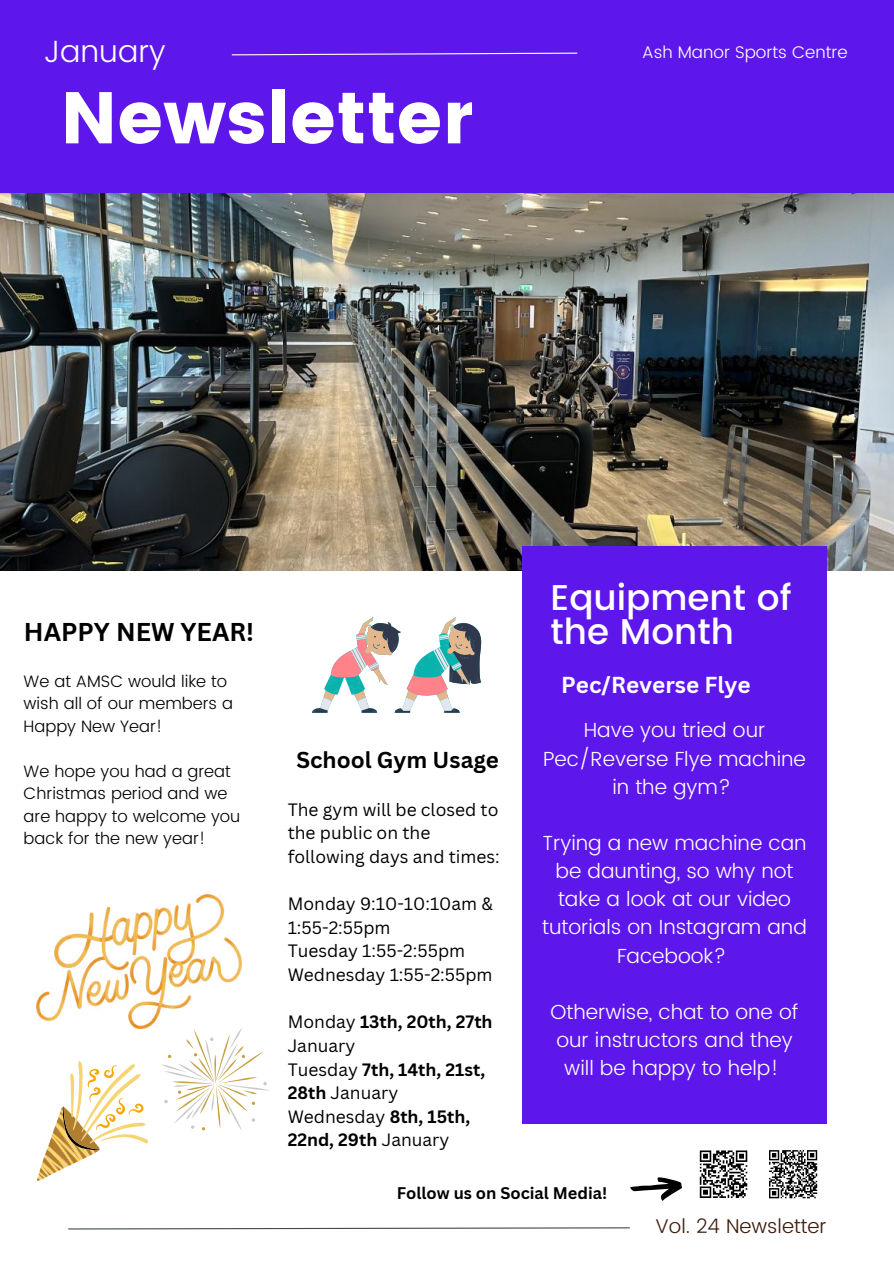
<style>
.page{position:relative;width:894px;height:1264px;background:#fff}
.page>*{position:absolute;margin:0;border:0;box-sizing:border-box;transform-origin:0 0}
.t1{font:72.75px "Poppins";color:#fff}
.t2{font:500 35.7px/33.8px "Poppins";color:#fff}
.t3{font:300 30.75px "Poppins";color:#fff}
.t4{font:700 25.05px "Canva Sans";color:#000}
.t5{font:700 22.5px "Canva Sans";color:#fff}
.t6{font:700 22.35px "Canva Sans";color:#000}
.t7{font:300 20.4px/28.2px "Poppins";color:#fff;text-align:center}
.t8{font:300 19.95px "Poppins";color:#3c1a0c}
.t9{font:17.4px/23.7px "Canva Sans";color:#000}
.t10{font:700 17.4px/23.7px "Canva Sans";color:#000}
.t11{font:300 16.95px "Poppins";color:#fff}
.t12{font:300 16.5px/22.5px "Poppins";color:#000}
.t13{font:700 16.35px "Canva Sans";color:#000}
.s1{font-weight:400}
</style>
<div class="page">
<img style="left:0;top:193px;width:893px;height:378px">
<div style="left:0;top:0;width:893px;height:193px;background:#5e17eb"></div>
<div style="left:522px;top:546px;width:304px;height:577px;background:#5e17eb"></div>
<svg style="left:231px;top:52px;width:347px;height:4px"></svg>
<svg style="left:68px;top:1227px;width:562px;height:2px"></svg>
<div style="left:765px;top:1147px;width:54px;height:54px;background:linear-gradient(to right,#fff,#fff)"></div>
<svg style="left:767px;top:1149px;width:51px;height:49px"></svg>
<svg style="left:699px;top:1150px;width:49px;height:48px"></svg>
<svg style="left:630px;top:1177px;width:52px;height:23px"></svg>
<svg style="left:312px;top:617px;width:169px;height:95px"></svg>
<svg style="left:37px;top:1061px;width:112px;height:119px"></svg>
<img style="left:37px;top:894px;width:205px;height:134px">
<svg style="left:162px;top:1028px;width:107px;height:102px"></svg>
<h3 class="t3" style="left:44px;top:33px;width:123px">January</h3>
<h1 class="t1" style="left:61px;top:76px;width:414px">Newsletter</h1>
<p class="t11" style="left:642px;top:42px;width:207px">Ash Manor Sports Centre</p>
<p class="t4" style="left:24px;top:614px;width:231px">HAPPY NEW YEAR!</p>
<p class="t12" style="left:24px;top:669px;width:211px">We at AMSC would like to wish all of our members a<br>Happy New Year!</p>
<p class="t12" style="left:24px;top:759px;width:218px">We hope you had a great<br>Christmas period and we are happy to welcome you back for the new year!</p>
<p class="t6" style="left:296px;top:744px;width:204px">School Gym Usage</p>
<p class="t9" style="left:287px;top:797px;width:214px">The gym will be closed to the public on the following days and times:</p>
<p class="t9" style="left:287px;top:891px;width:207px">Monday 9:10-10:10am &amp;<br>1:55-2:55pm<br>Tuesday 1:55-2:55pm<br>Wednesday 1:55-2:55pm</p>
<p class="t10" style="left:287px;top:1009px;width:206px"><span class="s1">Monday</span> 13th, 20th, 27th<br><span class="s1">January<br>Tuesday</span> 7th, 14th, 21st,<br>28th <span class="s1">January<br>Wednesday</span> 8th, 15th,<br>22nd, 29th <span class="s1">January</span></p>
<h2 class="t2" style="left:550px;top:581px;width:242px">Equipment of the Month</h2>
<p class="t5" style="left:561px;top:669px;width:191px">Pec/Reverse Flye</p>
<p class="t7" style="left:543px;top:716px;width:264px">Have you tried our<br>Pec/Reverse Flye machine in the gym?</p>
<p class="t7" style="left:542px;top:828px;width:266px">Trying a new machine can be daunting, so why not take a look at our video tutorials on Instagram and<br>Facebook?</p>
<p class="t7" style="left:550px;top:997px;width:249px">Otherwise, chat to one of our instructors and they will be happy to help!</p>
<p class="t13" style="left:396px;top:1181px;width:212px">Follow us on Social Media!</p>
<p class="t8" style="left:655px;top:1214px;width:172px">Vol. 24 Newsletter</p>
</div>
